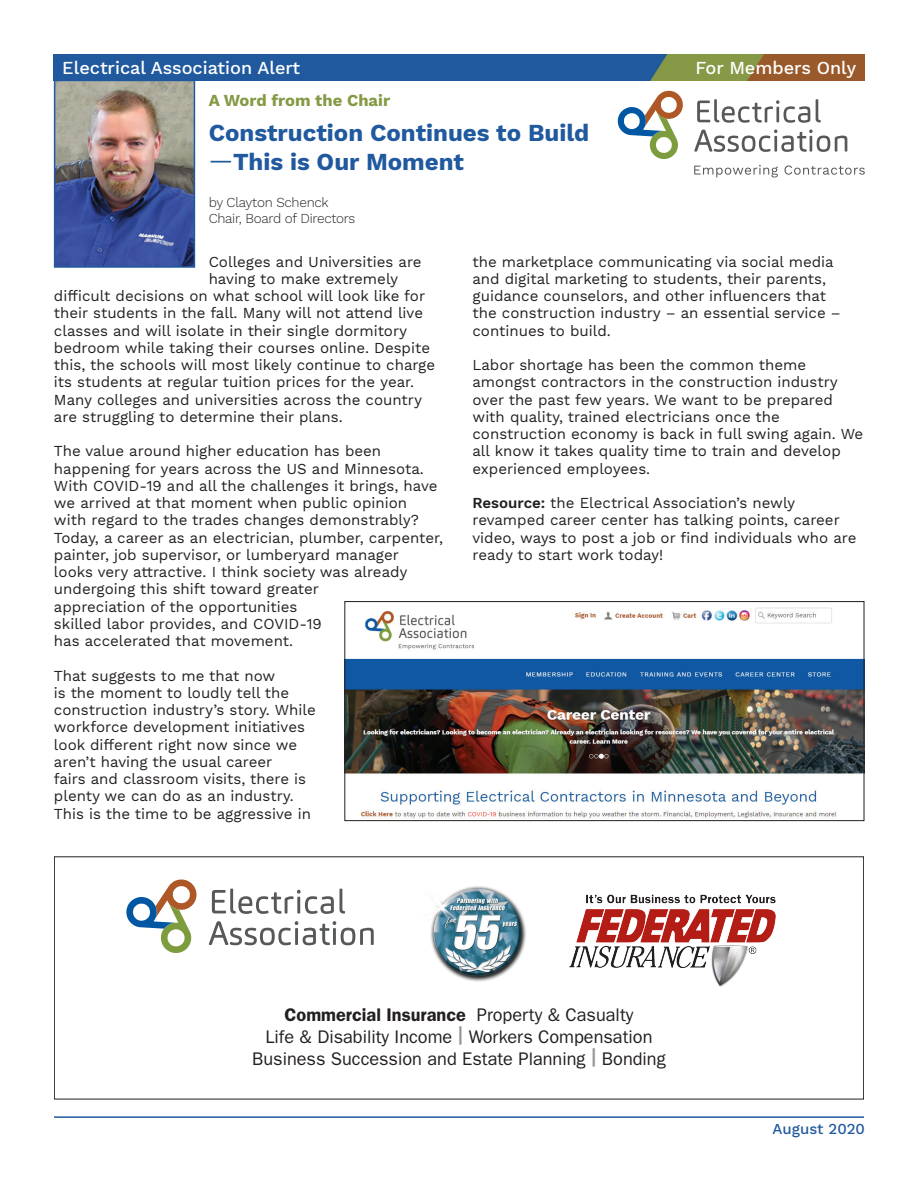
<style>
.page{position:relative;width:918px;height:1188px;background:#fff}
.page>*{position:absolute;margin:0;border:0;box-sizing:border-box;transform-origin:0 0}
.t1{font:700 24px/28.8px "Work Sans";color:#20599e}
.t2{font:18.3px/21.6px "ITC Franklin Gothic Std";color:#231f20;text-align:center}
.t3{font:500 18px "Work Sans";color:#fff}
.t4{font:700 16.5px "Work Sans";color:#849a44}
.t5{font:15px/17.2px "Work Sans";color:#231f20}
.t6{font:500 15px "Work Sans";color:#20599e}
.t7{font:300 13.5px/16.2px "Work Sans";letter-spacing:-.02em;color:#231f20}
.s1{font-weight:400}
.s2{font-weight:600}
.s3{font-weight:600;color:#939598}
</style>
<div class="page">
<img style="left:57px;top:83px;width:135px;height:182px">
<div style="left:54px;top:80px;width:141px;height:188px;border:2px solid #20599e"></div>
<svg style="left:697px;top:99px;width:113px;height:24px"></svg>
<svg style="left:816px;top:99px;width:5px;height:23px"></svg>
<svg style="left:694px;top:130px;width:153px;height:22px"></svg>
<svg style="left:618px;top:91px;width:65px;height:68px"></svg>
<svg style="left:694px;top:165px;width:84px;height:12px"></svg>
<svg style="left:785px;top:165px;width:80px;height:10px"></svg>
<hr style="left:54px;top:1116px;width:810px;height:2px;background:#20599e">
<svg style="left:212px;top:889px;width:122px;height:25px"></svg>
<svg style="left:340px;top:889px;width:5px;height:25px"></svg>
<svg style="left:209px;top:921px;width:165px;height:24px"></svg>
<svg style="left:126px;top:879px;width:71px;height:74px"></svg>
<img style="left:569px;top:894px;width:207px;height:93px">
<img style="left:430px;top:886px;width:96px;height:96px">
<img style="left:54px;top:54px;width:811px;height:27px">
<img style="left:347px;top:607px;width:515px;height:212px">
<div style="left:345px;top:601px;width:519px;height:220px;border:1px solid #231f20"></div>
<p class="t3" style="left:62px;top:57px;width:239px">Electrical Association Alert</p>
<p class="t3" style="left:695px;top:57px;width:162px">For Members Only</p>
<p class="t4" style="left:209px;top:91px;width:183px">A Word from the Chair</p>
<h1 class="t1" style="left:209px;top:120px;width:382px">Construction Continues to Build <span class="s1">—</span>This is Our Moment</h1>
<p class="t7" style="left:209px;top:195px;width:148px">by Clayton Schenck<br>Chair, Board of Directors</p>
<p class="t5" style="left:209px;top:254px;width:214px">Colleges and Universities are</p>
<p class="t5" style="left:209px;top:271px;width:191px">having to make extremely</p>
<p class="t5" style="left:54px;top:288px;width:373px">difficult decisions on what school will look like for</p>
<p class="t5" style="left:54px;top:305px;width:371px">their students in the fall. Many will not attend live</p>
<p class="t5" style="left:54px;top:323px;width:355px">classes and will isolate in their single dormitory</p>
<p class="t5" style="left:54px;top:340px;width:378px">bedroom while taking their courses online. Despite</p>
<p class="t5" style="left:54px;top:357px;width:383px">this, the schools will most likely continue to charge</p>
<p class="t5" style="left:54px;top:374px;width:362px">its students at regular tuition prices for the year.</p>
<p class="t5" style="left:54px;top:392px;width:370px">Many colleges and universities across the country</p>
<p class="t5" style="left:54px;top:409px;width:290px">are struggling to determine their plans.</p>
<p class="t5" style="left:54px;top:443px;width:391px">The value around higher education has been happening for years across the US and Minnesota.<br>With COVID-19 and all the challenges it brings, have we arrived at that moment when public opinion with regard to the trades changes demonstrably?<br>Today, a career as an electrician, plumber, carpenter, painter, job supervisor, or lumberyard manager<br>looks very attractive. I think society was already undergoing this shift toward greater<br>appreciation of the opportunities<br>skilled labor provides, and COVID-19<br>has accelerated that movement.</p>
<p class="t5" style="left:54px;top:668px;width:263px">That suggests to me that now<br>is the moment to loudly tell the construction industry’s story. While workforce development initiatives look different right now since we aren’t having the usual career<br>fairs and classroom visits, there is plenty we can do as an industry.<br>This is the time to be aggressive in</p>
<p class="t5" style="left:472px;top:254px;width:370px">the marketplace communicating via social media and digital marketing to students, their parents, guidance counselors, and other influencers that the construction industry – an essential service – continues to build.</p>
<p class="t5" style="left:472px;top:357px;width:392px">Labor shortage has been the common theme amongst contractors in the construction industry over the past few years. We want to be prepared with quality, trained electricians once the construction economy is back in full swing again. We all know it takes quality time to train and develop experienced employees.</p>
<p class="t5" style="left:472px;top:495px;width:386px"><span class="s2">Resource:</span> the Electrical Association’s newly revamped career center has talking points, career video, ways to post a job or find individuals who are ready to start work today!</p>
<p class="t2" style="left:252px;top:1004px;width:415px"><span class="s2">Commercial Insurance</span> Property &amp; Casualty<br>Life &amp; Disability Income <span class="s3">|</span> Workers Compensation<br>Business Succession and Estate Planning <span class="s3">|</span> Bonding</p>
<p class="t6" style="left:773px;top:1121px;width:94px">August 2020</p>
</div>
